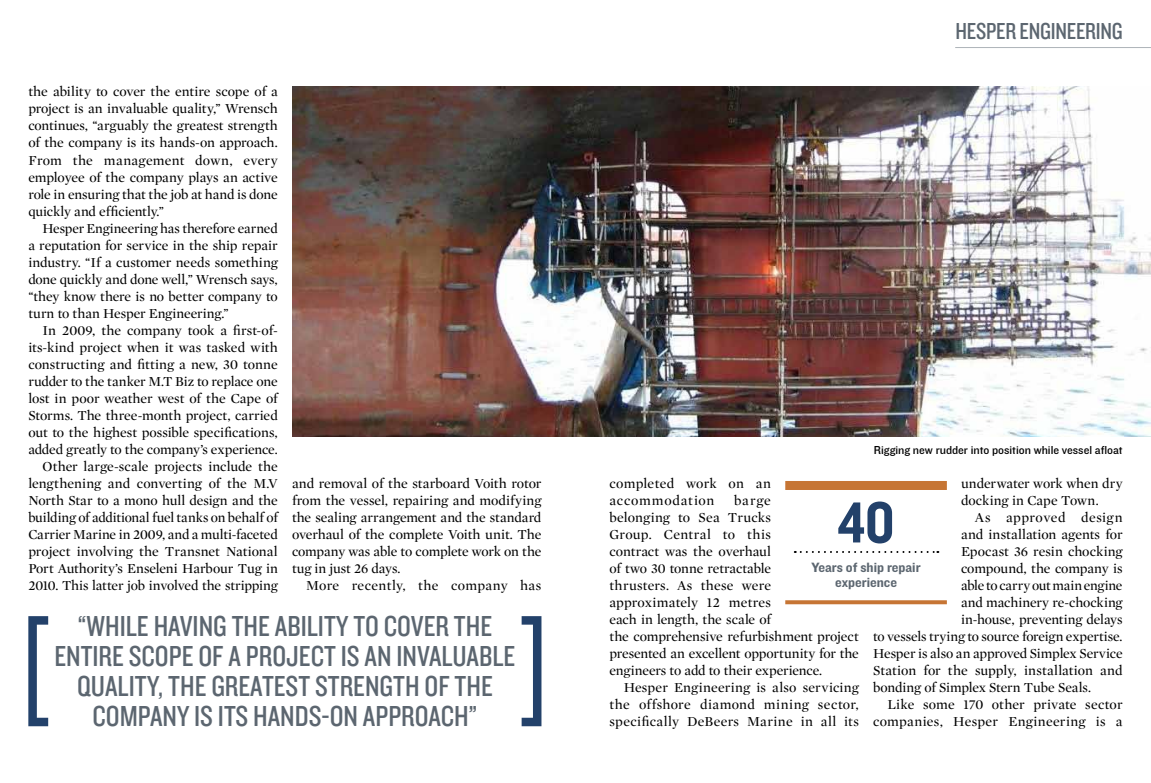
<style>
.page{position:relative;width:1151px;height:783px;background:#fff}
.page>*{position:absolute;margin:0;border:0;box-sizing:border-box;transform-origin:0 0}
.t1{font:60px "Knockout HTF50 Welterweight";color:#23416a}
.t2{font:30px/30px "Knockout HTF29 Junior Liteweight";color:#5c6670;text-align:center}
.t3{font:24px "Knockout HTF29 Junior Liteweight";letter-spacing:-.01em;color:#5c6670}
.t4{font:14px/17px "Mercury Display Roman";color:#000;text-align:justify}
.t5{font:14px "Mercury Display Roman";letter-spacing:.02em;color:#000}
.t6{font:14px/17px "Mercury Display Roman";letter-spacing:.045em;color:#000}
.t7{font:14px/15px "Knockout HTF51 Middleweight";color:#5c6670;text-align:center}
.t8{font:14px "Mercury Display Roman";letter-spacing:.035em;color:#000}
.t9{font:12px "Knockout HTF31 Junior Middlewt";color:#000}
</style>
<div class="page">
<img style="left:292px;top:86px;width:859px;height:350px">
<svg style="left:28px;top:616px;width:20px;height:110px"></svg>
<svg style="left:522px;top:616px;width:19px;height:110px"></svg>
<hr style="left:955px;top:47px;width:196px;height:1px;background:#adb3b8">
<div style="left:785px;top:481px;width:162px;height:9px;background:#c67534"></div>
<svg style="left:795px;top:551px;width:143px;height:2px"></svg>
<svg style="left:785px;top:600px;width:162px;height:4px"></svg>
<p class="t4" style="left:28px;top:83px;width:251px">the ability to cover the entire scope of a project is an invaluable quality,” Wrensch continues, “arguably the greatest strength of the company is its hands-on approach.<br>From the management down, every employee of the company plays an active role in ensuring that the job at hand is done quickly and efficiently.”</p>
<p class="t4" style="left:28px;top:219px;width:251px;text-indent:14px">Hesper Engineering has therefore earned a reputation for service in the ship repair industry. “If a customer needs something done quickly and done well,” Wrensch says, “they know there is no better company to turn to than Hesper Engineering.”</p>
<p class="t4" style="left:28px;top:321px;width:251px;text-align:right">In 2009, the company took a first-of&shy;its-kind project when it was tasked with constructing and fitting a new, 30 tonne rudder to the tanker M.T Biz to replace one lost in poor weather west of the Cape of Storms. The three-month project, carried out to the highest possible specifications, added greatly to the company’s experience.<br>Other large-scale projects include the lengthening and converting of the M.V North Star to a mono hull design and the building of additional fuel tanks on behalf of Carrier Marine in 2009, and a multi-faceted project involving the Transnet National Port Authority’s Enseleni Harbour Tug in 2010. This latter job involved the stripping</p>
<p class="t4" style="left:292px;top:474px;width:251px">and removal of the starboard Voith rotor from the vessel, repairing and modifying the sealing arrangement and the standard overhaul of the complete Voith unit. The company was able to complete work on the tug in just 26 days.</p>
<p class="t5" style="left:306px;top:577px;width:237px">More recently, the company has</p>
<h2 class="t2" style="left:54px;top:612px;width:462px">“WHILE HAVING THE ABILITY TO COVER THE ENTIRE SCOPE OF A PROJECT IS AN INVALUABLE QUALITY, THE GREATEST STRENGTH OF THE COMPANY IS ITS HANDS-ON APPROACH”</h2>
<h3 class="t3" style="left:955px;top:18px;width:169px">HESPER ENGINEERING</h3>
<p class="t9" style="left:874px;top:443px;width:250px">Rigging new rudder into position while vessel afloat</p>
<p class="t6" style="left:609px;top:474px;width:163px">completed work on an accommodation</p>
<p class="t4" style="left:961px;top:474px;width:163px">underwater work when dry docking in Cape Town.</p>
<p class="t8" style="left:975px;top:509px;width:149px">As approved design</p>
<p class="t4" style="left:961px;top:525px;width:163px">and installation agents for</p>
<p class="t4" style="left:961px;top:542px;width:163px">Epocast 36 resin chocking</p>
<p class="t4" style="left:961px;top:559px;width:163px">compound, the company is</p>
<p class="t4" style="left:961px;top:576px;width:163px">able to carry out main engine</p>
<p class="t4" style="left:961px;top:593px;width:163px">and machinery re-chocking</p>
<p class="t4" style="left:961px;top:610px;width:163px">in-house, preventing delays</p>
<p class="t4" style="left:873px;top:627px;width:251px">to vessels trying to source foreign expertise.</p>
<p class="t4" style="left:873px;top:644px;width:251px">Hesper is also an approved Simplex Service</p>
<p class="t4" style="left:873px;top:661px;width:251px">Station for the supply, installation and</p>
<p class="t4" style="left:873px;top:678px;width:219px">bonding of Simplex Stern Tube Seals.</p>
<p class="t4" style="left:887px;top:695px;width:237px">Like some 170 other private sector</p>
<p class="t5" style="left:873px;top:713px;width:251px">companies, Hesper Engineering is a</p>
<p class="t4" style="left:609px;top:491px;width:251px;text-align:left;text-indent:125px">barge<br>belonging to Sea Trucks<br>Group. Central to this<br>contract was the overhaul<br>of two 30 tonne retractable<br>thrusters. As these were approximately 12 metres<br>each in length, the scale of<br>the comprehensive refurbishment project presented an excellent opportunity for the engineers to add to their experience.</p>
<p class="t4" style="left:609px;top:678px;width:251px;text-indent:14px">Hesper Engineering is also servicing the offshore diamond mining sector, specifically DeBeers Marine in all its</p>
<h1 class="t1" style="left:837px;top:491px;width:59px">40</h1>
<p class="t7" style="left:811px;top:560px;width:111px">Years of ship repair experience</p>
</div>
